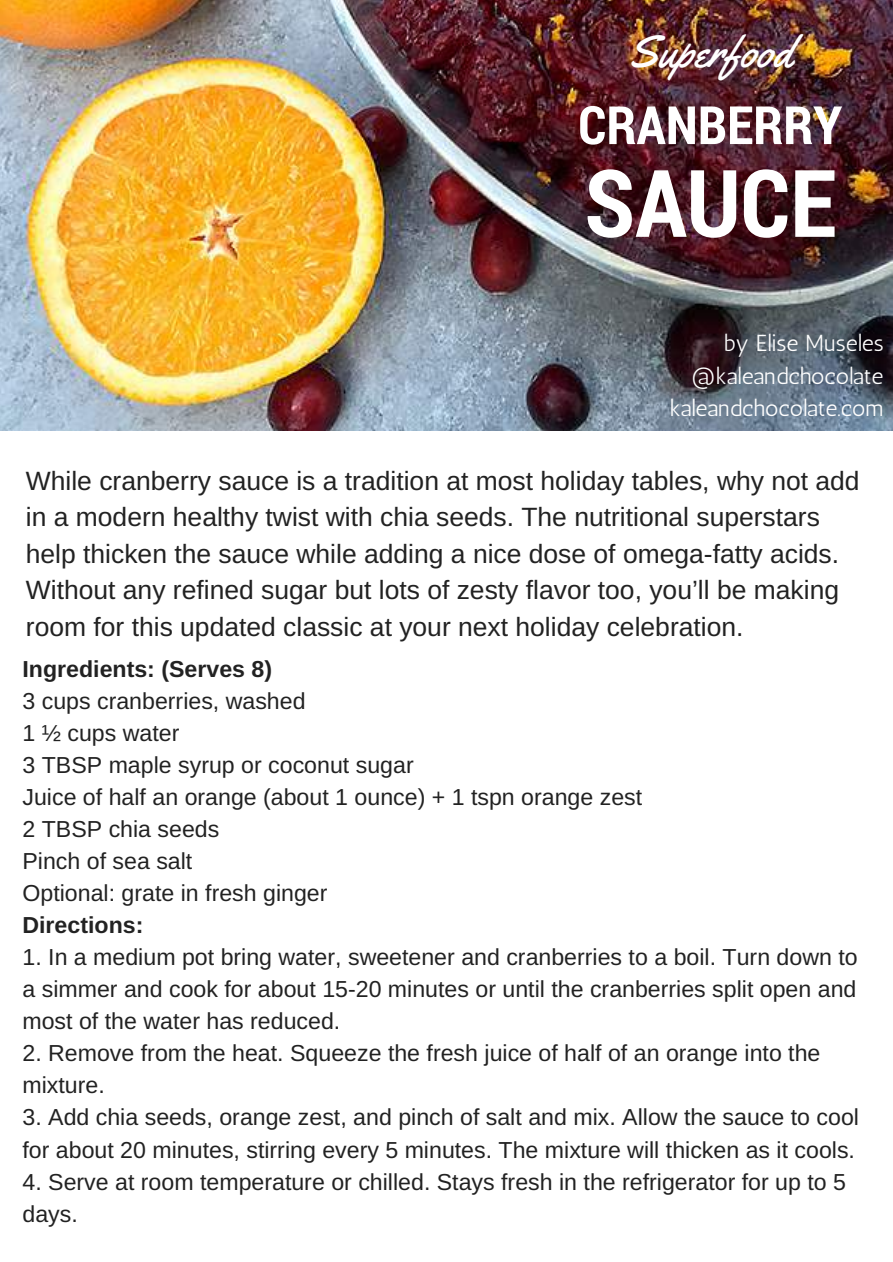
<style>
.page{position:relative;width:893px;height:1262px;background:#fff}
.page>*{position:absolute;margin:0;border:0;box-sizing:border-box;transform-origin:0 0}
.t1{font:700 93.53px "Roboto Condensed";color:#fff}
.t2{font:700 52.88px "Roboto Condensed";color:#fff}
.t3{font:45px "Yellowtail";color:#fff}
.t4{font:26.47px/36.5px "Arimo";color:#222}
.t5{font:23.17px/32px "Arimo";color:#222}
.t6{font:23.17px/32px "Antic";color:#fff;text-align:right}
.t7{font:700 23.17px "Arimo";color:#222}
</style>
<div class="page">
<img style="left:0;top:0;width:892px;height:431px">
<h3 class="t3" style="left:628px;top:23px;width:165px">Superfood</h3>
<h2 class="t2" style="left:578px;top:89px;width:265px">CRANBERRY</h2>
<h1 class="t1" style="left:584px;top:139px;width:253px">SAUCE</h1>
<p class="t6" style="left:669px;top:327px;width:215px">by Elise Museles @kaleandchocolate kaleandchocolate.com</p>
<p class="t4" style="left:26px;top:462px;width:835px">While cranberry sauce is a tradition at most holiday tables, why not add in a modern healthy twist with chia seeds. The nutritional superstars help thicken the sauce while adding a nice dose of omega-fatty acids.<br>Without any refined sugar but lots of zesty flavor too, you’ll be making room for this updated classic at your next holiday celebration.</p>
<p class="t7" style="left:22px;top:656px;width:251px">Ingredients: (Serves 8)</p>
<p class="t5" style="left:22px;top:685px;width:621px">3 cups cranberries, washed<br>1 ½ cups water<br>3 TBSP maple syrup or coconut sugar<br>Juice of half an orange (about 1 ounce) + 1 tspn orange zest<br>2 TBSP chia seeds<br>Pinch of sea salt<br>Optional: grate in fresh ginger</p>
<p class="t7" style="left:22px;top:912px;width:122px">Directions:</p>
<p class="t5" style="left:22px;top:941px;width:836px;text-align:justify">1. In a medium pot bring water, sweetener and cranberries to a boil. Turn down to a simmer and cook for about 15-20 minutes or until the cranberries split open and most of the water has reduced.</p>
<p class="t5" style="left:22px;top:1037px;width:799px">2. Remove from the heat. Squeeze the fresh juice of half of an orange into the mixture.</p>
<p class="t5" style="left:22px;top:1101px;width:838px">3. Add chia seeds, orange zest, and pinch of salt and mix. Allow the sauce to cool for about 20 minutes, stirring every 5 minutes. The mixture will thicken as it cools.</p>
<p class="t5" style="left:22px;top:1165px;width:825px">4. Serve at room temperature or chilled. Stays fresh in the refrigerator for up to 5 days.</p>
</div>
